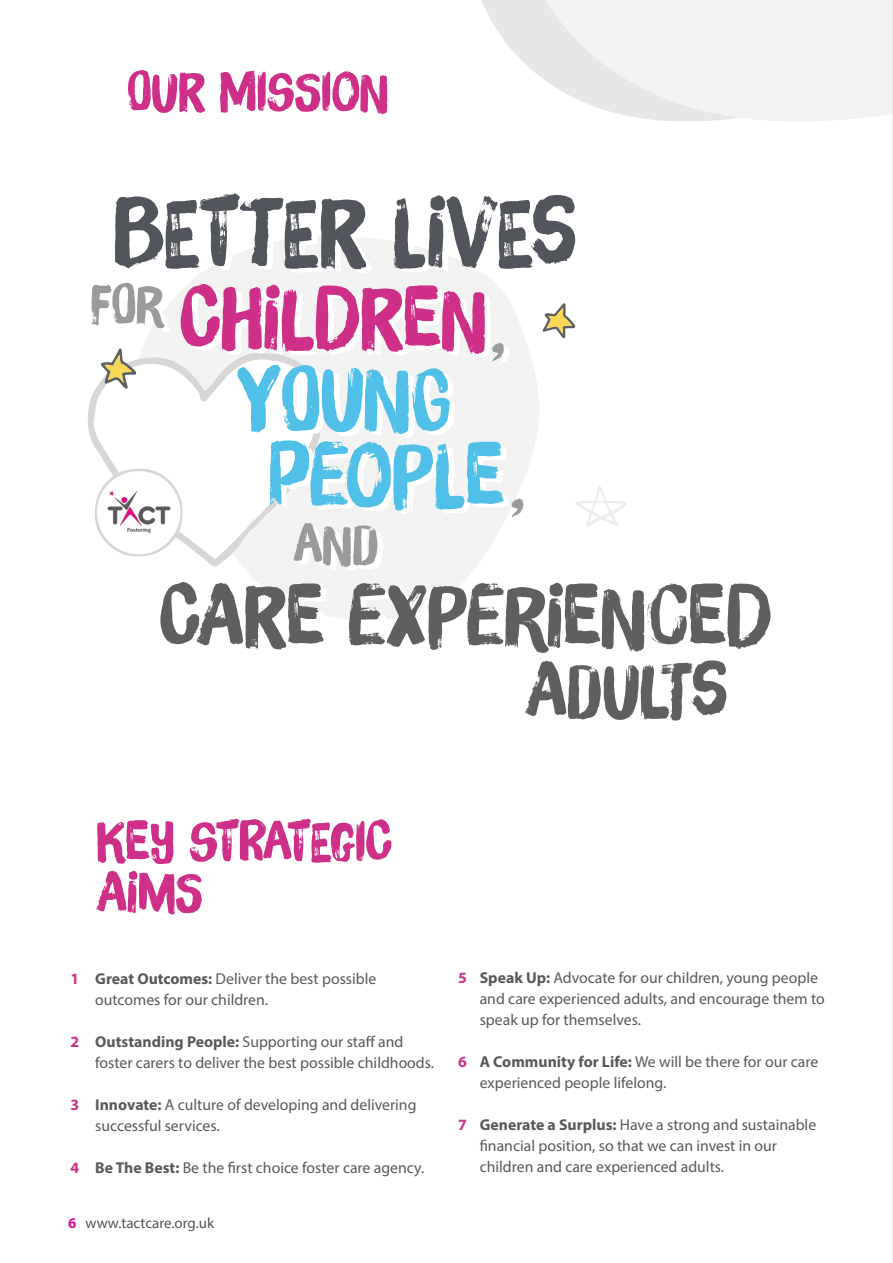
<style>
.page{position:relative;width:893px;height:1263px;background:#fff}
.page>*{position:absolute;margin:0;border:0;box-sizing:border-box;transform-origin:0 0}
.t1{font:54px "Brush Up";color:#ce3089}
.t2{font:52.5px "Brush Up";color:#ce3089}
.t3{font:15.75px/21px "Myriad Pro";color:#5b585b}
.t4{font:700 15.75px "Myriad Pro";color:#ce3089}
.t5{font:15px "Myriad Pro";color:#52555b}
.s1{font-weight:700}
.s2{font-weight:700;color:#e30c95}
</style>
<div class="page">
<svg style="left:482px;top:0;width:51px;height:71px;fill:#e6e8e8"></svg>
<svg style="left:190px;top:238px;width:349px;height:381px;fill:#f2f2f2"></svg>
<svg style="left:533px;top:0;width:359px;height:122px;fill:#f2f2f2"></svg>
<svg style="left:575px;top:486px;width:52px;height:41px"></svg>
<svg style="left:542px;top:303px;width:33px;height:35px"></svg>
<svg style="left:115px;top:193px;width:257px;height:81px"></svg>
<svg style="left:394px;top:195px;width:182px;height:78px"></svg>
<svg style="left:160px;top:582px;width:169px;height:68px"></svg>
<svg style="left:349px;top:582px;width:422px;height:139px"></svg>
<svg style="left:91px;top:283px;width:438px;height:288px"></svg>
<hr style="left:892px;top:0;width:1px;height:1263px;background:#d9d7d8">
<h2 class="t2" style="left:127px;top:60px;width:263px">OUR MISSION</h2>
<h1 class="t1" style="left:96px;top:809px;width:118px">KEY STRATE</h1>
<h1 class="t1" style="left:330px;top:809px;width:63px">GIC</h1>
<h1 class="t1" style="left:96px;top:860px;width:108px">AIMS</h1>
<p class="t4" style="left:71px;top:969px;width:10px">1</p>
<p class="t4" style="left:71px;top:1032px;width:10px">2</p>
<p class="t4" style="left:71px;top:1095px;width:10px">3</p>
<p class="t4" style="left:71px;top:1158px;width:10px">4</p>
<p class="t3" style="left:95px;top:968px;width:283px"><span class="s1">Great Outcomes:</span> Deliver the best possible outcomes for our children.</p>
<p class="t3" style="left:95px;top:1031px;width:340px"><span class="s1">Outstanding People:</span> Supporting our staff and foster carers to deliver the best possible childhoods.</p>
<p class="t3" style="left:95px;top:1094px;width:323px"><span class="s1">Innovate:</span> A culture of developing and delivering successful services.</p>
<p class="t3" style="left:95px;top:1157px;width:331px"><span class="s1">Be The Best:</span> Be the first choice foster care agency.</p>
<p class="t5" style="left:68px;top:1214px;width:148px"><span class="s2">6</span> www.tactcare.org.uk</p>
<p class="t4" style="left:458px;top:967px;width:10px">5</p>
<p class="t4" style="left:458px;top:1051px;width:10px">6</p>
<p class="t4" style="left:458px;top:1114px;width:10px">7</p>
<p class="t3" style="left:480px;top:967px;width:347px"><span class="s1">Speak Up:</span> Advocate for our children, young people and care experienced adults, and encourage them to speak up for themselves.</p>
<p class="t3" style="left:480px;top:1051px;width:340px"><span class="s1">A Community for Life:</span> We will be there for our care experienced people lifelong.</p>
<p class="t3" style="left:480px;top:1114px;width:338px"><span class="s1">Generate a Surplus:</span> Have a strong and sustainable financial position, so that we can invest in our children and care experienced adults.</p>
</div>
